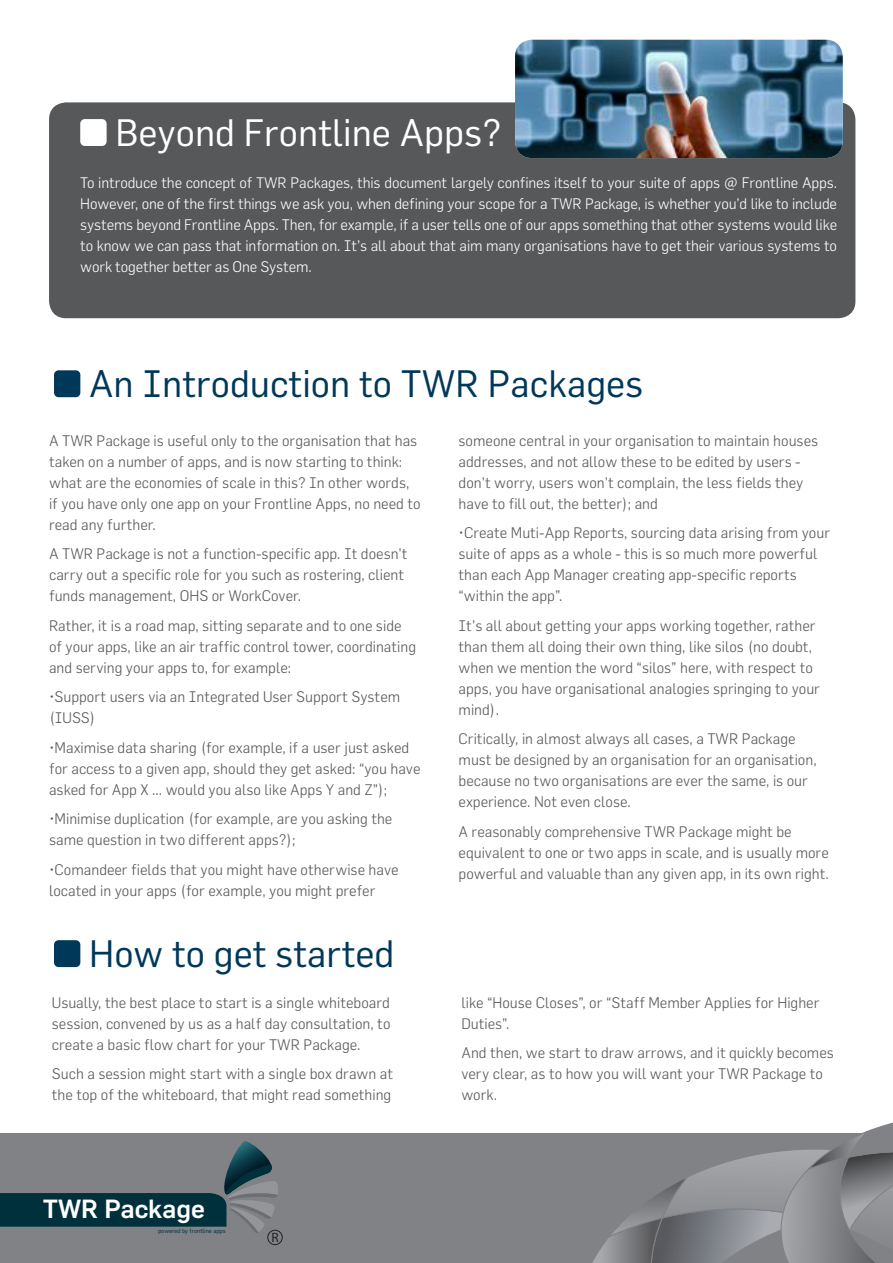
<style>
.page{position:relative;width:893px;height:1263px;background:#fff}
.page>*{position:absolute;margin:0;border:0;box-sizing:border-box;transform-origin:0 0}
.Main_heading{font:37.5px "Flama";color:#003859}
.Main_heading-2{font:37.5px "Flama";color:#fff}
.t1{font:500 25.8px "Flama";color:#fff}
.Main_text{font:300 15px/21px "Flama";color:#57585a}
.Main_text-2{font:300 15px/21px "Flama";letter-spacing:-.01em;color:#fff;text-align:justify}
.t2{font:13.5px "Myriad Pro";color:#231f20}
.t3{font:6px "Flama";color:#00303c}
</style>
<div class="page">
<div style="left:0;top:1133px;width:893px;height:130px;background:#808285"></div>
<svg style="left:592px;top:1122px;width:301px;height:141px"></svg>
<div style="left:268px;top:1230px;width:14px;height:15px;border:1px solid #231f20;border-radius:50%"></div>
<svg style="left:0;top:1141px;width:278px;height:92px"></svg>
<div style="left:49px;top:102px;width:806px;height:216px;background:#57585a;border-radius:17px"></div>
<img style="left:515px;top:40px;width:328px;height:118px">
<div style="left:80px;top:119px;width:27px;height:27px;background:#fff;border-radius:5px"></div>
<div style="left:54px;top:370px;width:26px;height:27px;background:#003859;border-radius:5px"></div>
<div style="left:54px;top:940px;width:26px;height:27px;background:#003859;border-radius:5px"></div>
<p class="Main_heading-2" style="left:115px;top:110px;width:388px">Beyond Frontline Apps?</p>
<p class="Main_text-2" style="left:80px;top:172px;width:758px">To introduce the concept of TWR Packages, this document largely confines itself to your suite of apps @ Frontline Apps.<br>However, one of the first things we ask you, when defining your scope for a TWR Package, is whether you’d like to include systems beyond Frontline Apps. Then, for example, if a user tells one of our apps something that other systems would like to know we can pass that information on. It’s all about that aim many organisations have to get their various systems to work together better as One System.</p>
<p class="Main_heading" style="left:89px;top:361px;width:556px">An Introduction to TWR Packages</p>
<p class="Main_text" style="left:49px;top:430px;width:373px">A TWR Package is useful only to the organisation that has taken on a number of apps, and is now starting to think: what are the economies of scale in this? In other words, if you have only one app on your Frontline Apps, no need to read any further.</p>
<p class="Main_text" style="left:49px;top:543px;width:360px">A TWR Package is not a function-specific app. It doesn’t carry out a specific role for you such as rostering, client funds management, OHS or WorkCover.</p>
<p class="Main_text" style="left:49px;top:615px;width:369px">Rather, it is a road map, sitting separate and to one side of your apps, like an air traffic control tower, coordinating and serving your apps to, for example:</p>
<p class="Main_text" style="left:49px;top:686px;width:353px">•Support users via an Integrated User Support System (IUSS)</p>
<p class="Main_text" style="left:49px;top:737px;width:373px">•Maximise data sharing (for example, if a user just asked for access to a given app, should they get asked: “you have asked for App X ... would you also like Apps Y and Z”);</p>
<p class="Main_text" style="left:49px;top:808px;width:345px">•Minimise duplication (for example, are you asking the same question in two different apps?);</p>
<p class="Main_text" style="left:49px;top:859px;width:351px">•Comandeer fields that you might have otherwise have located in your apps (for example, you might prefer</p>
<p class="Main_text" style="left:459px;top:430px;width:361px">someone central in your organisation to maintain houses addresses, and not allow these to be edited by users - don’t worry, users won’t complain, the less fields they have to fill out, the better); and</p>
<p class="Main_text" style="left:459px;top:522px;width:373px">•Create Muti-App Reports, sourcing data arising from your suite of apps as a whole - this is so much more powerful than each App Manager creating app-specific reports “within the app”.</p>
<p class="Main_text" style="left:459px;top:615px;width:363px">It’s all about getting your apps working together, rather than them all doing their own thing, like silos (no doubt, when we mention the word “silos” here, with respect to apps, you have organisational analogies springing to your mind).</p>
<p class="Main_text" style="left:459px;top:728px;width:360px">Critically, in almost always all cases, a TWR Package must be designed by an organisation for an organisation, because no two organisations are ever the same, is our experience. Not even close.</p>
<p class="Main_text" style="left:459px;top:821px;width:372px">A reasonably comprehensive TWR Package might be equivalent to one or two apps in scale, and is usually more powerful and valuable than any given app, in its own right.</p>
<p class="Main_heading" style="left:89px;top:931px;width:307px">How to get started</p>
<p class="Main_text" style="left:52px;top:991px;width:340px;text-align:justify">Usually, the best place to start is a single whiteboard session, convened by us as a half day consultation, to create a basic flow chart for your TWR Package.</p>
<p class="Main_text" style="left:52px;top:1063px;width:343px">Such a session might start with a single box drawn at the top of the whiteboard, that might read something</p>
<h2 class="t1" style="left:43px;top:1193px;width:164px">TWR Package</h2>
<p class="t3" style="left:158px;top:1227px;width:69px">powered by frontline apps</p>
<p class="t2" style="left:272px;top:1229px;width:9px">R</p>
<p class="Main_text" style="left:461px;top:991px;width:360px">like “House Closes”, or “Staff Member Applies for Higher<br>Duties”.</p>
<p class="Main_text" style="left:461px;top:1042px;width:374px">And then, we start to draw arrows, and it quickly becomes very clear, as to how you will want your TWR Package to work.</p>
</div>
